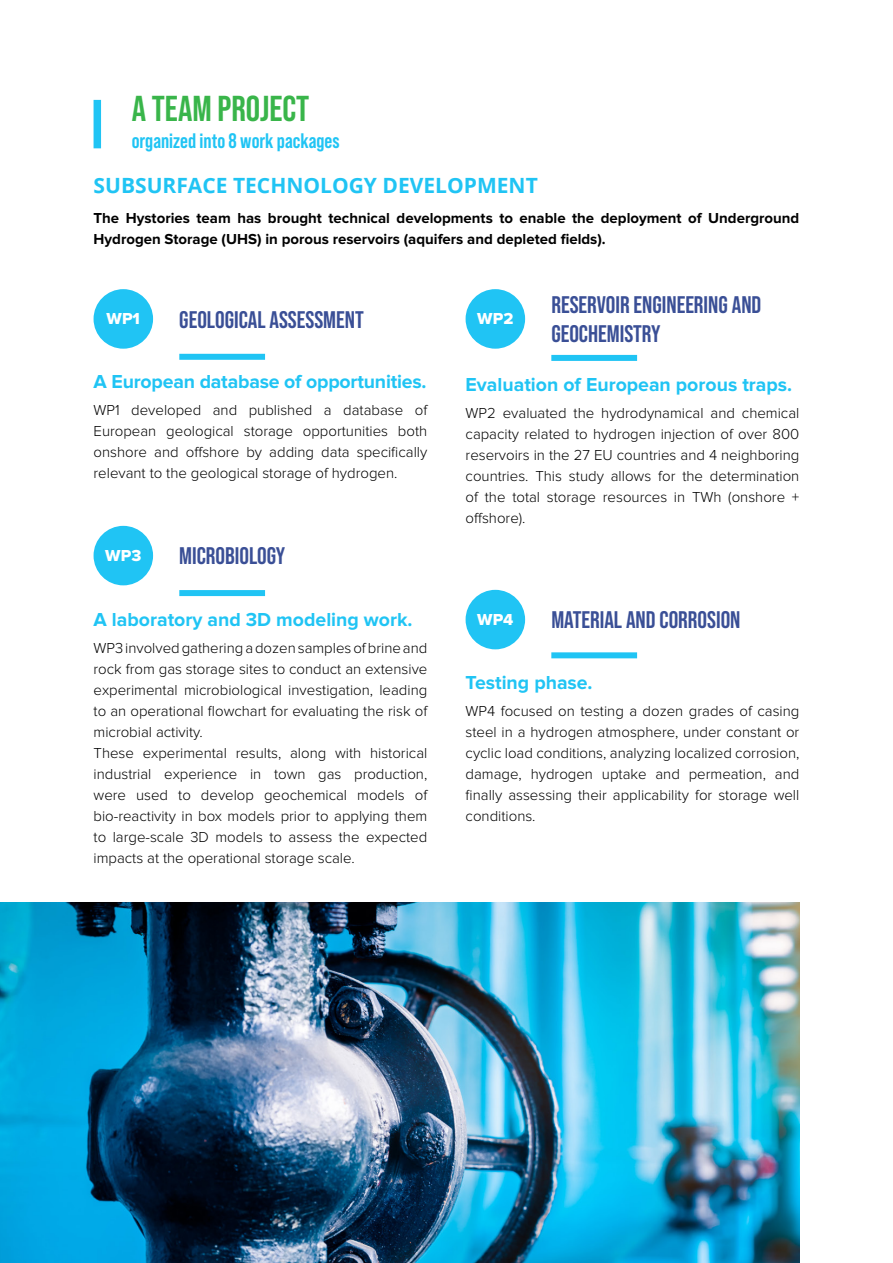
<style>
.page{position:relative;width:893px;height:1263px;background:#fff}
.page>*{position:absolute;margin:0;border:0;box-sizing:border-box;transform-origin:0 0}
.t1{font:700 36px "Bebas Neue Pro";color:#39b54a}
.t2{font:700 24px/28.8px "Bebas Neue Pro";color:#3a4f96}
.t3{font:700 21px "Open Sans";color:#20c4f4}
.t4{font:700 21px "Bebas Neue Pro";color:#20c4f4}
.t5{font:700 19.5px "Proxima Nova";color:#20c4f4}
.t6{font:16.5px "Proxima Nova Extrabld";color:#fff}
.t7{font:300 15px/21px "Proxima Nova";color:#000;text-align:justify}
.t8{font:700 15px/21px "Proxima Nova";color:#000}
</style>
<div class="page">
<div style="left:179px;top:354px;width:86px;height:6px;background:#20c4f4"></div>
<div style="left:551px;top:355px;width:86px;height:6px;background:#20c4f4"></div>
<div style="left:466px;top:289px;width:59px;height:60px;background:#20c4f4;border-radius:50%"></div>
<div style="left:94px;top:289px;width:59px;height:60px;background:#20c4f4;border-radius:50%"></div>
<div style="left:179px;top:590px;width:86px;height:6px;background:#20c4f4"></div>
<div style="left:94px;top:526px;width:59px;height:59px;background:#20c4f4;border-radius:50%"></div>
<div style="left:551px;top:652px;width:86px;height:6px;background:#20c4f4"></div>
<div style="left:466px;top:590px;width:59px;height:59px;background:#20c4f4;border-radius:50%"></div>
<div style="left:94px;top:100px;width:7px;height:48px;background:#20c4f4"></div>
<img style="left:0;top:902px;width:799px;height:361px">
<h1 class="t1" style="left:132px;top:88px;width:179px">A TEAM PROJECT</h1>
<h3 class="t4" style="left:132px;top:129px;width:209px">organized into 8 work packages</h3>
<h3 class="t3" style="left:94px;top:171px;width:446px">SUBSURFACE TECHNOLOGY DEVELOPMENT</h3>
<p class="t8" style="left:94px;top:208px;width:707px">The Hystories team has brought technical developments to enable the deployment of Underground<br>Hydrogen Storage (UHS) in porous reservoirs (aquifers and depleted fields).</p>
<h2 class="t2" style="left:179px;top:304px;width:186px">GEOLOGICAL ASSESSMENT</h2>
<p class="t6" style="left:107px;top:309px;width:35px">WP1</p>
<p class="t6" style="left:477px;top:309px;width:38px">WP2</p>
<h2 class="t2" style="left:551px;top:290px;width:211px">RESERVOIR ENGINEERING AND<br>GEOCHEMISTRY</h2>
<h3 class="t5" style="left:94px;top:370px;width:335px">A European database of opportunities.</h3>
<p class="t7" style="left:94px;top:400px;width:335px">WP1 developed and published a database of European geological storage opportunities both onshore and offshore by adding data specifically relevant to the geological storage of hydrogen.</p>
<p class="t6" style="left:105px;top:546px;width:37px">WP3</p>
<h2 class="t2" style="left:179px;top:541px;width:108px">MICROBIOLOGY</h2>
<h3 class="t5" style="left:94px;top:609px;width:321px">A laboratory and 3D modeling work.</h3>
<p class="t7" style="left:94px;top:638px;width:335px;text-align:left">WP3 involved gathering a dozen samples of brine and rock from gas storage sites to conduct an extensive experimental microbiological investigation, leading to an operational flowchart for evaluating the risk of microbial activity.<br>These experimental results, along with historical industrial experience in town gas production, were used to develop geochemical models of bio-reactivity in box models prior to applying them to large-scale 3D models to assess the expected impacts at the operational storage scale.</p>
<h3 class="t5" style="left:466px;top:374px;width:328px">Evaluation of European porous traps.</h3>
<p class="t7" style="left:466px;top:403px;width:335px">WP2 evaluated the hydrodynamical and chemical capacity related to hydrogen injection of over 800 reservoirs in the 27 EU countries and 4 neighboring countries. This study allows for the determination of the total storage resources in TWh (onshore + offshore).</p>
<p class="t6" style="left:477px;top:610px;width:38px">WP4</p>
<h2 class="t2" style="left:551px;top:605px;width:191px">MATERIAL AND CORROSION</h2>
<h3 class="t5" style="left:466px;top:671px;width:129px">Testing phase.</h3>
<p class="t7" style="left:466px;top:700px;width:335px">WP4 focused on testing a dozen grades of casing steel in a hydrogen atmosphere, under constant or cyclic load conditions, analyzing localized corrosion, damage, hydrogen uptake and permeation, and finally assessing their applicability for storage well conditions.</p>
</div>
